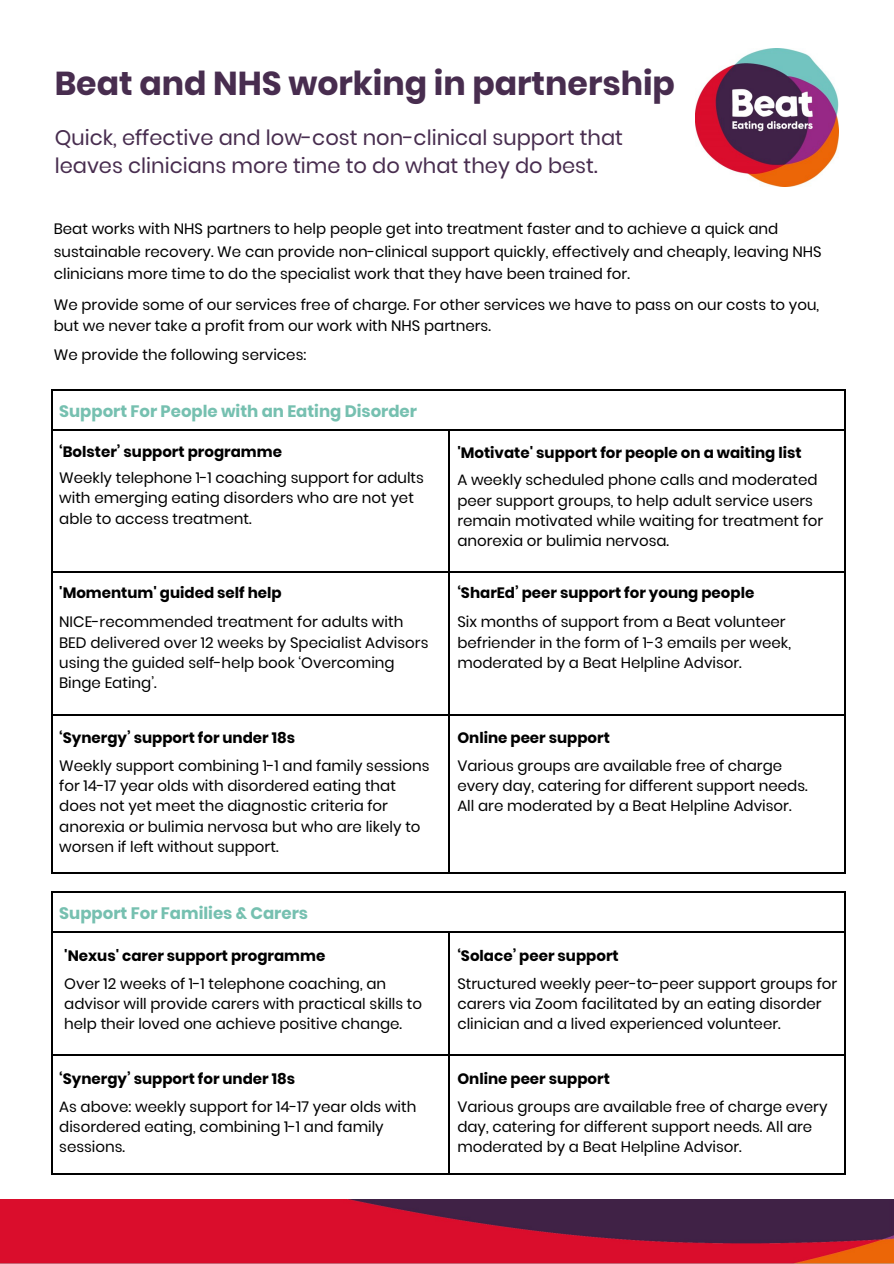
<style>
.page{position:relative;width:894px;height:1264px;background:#fff}
.page>*{position:absolute;margin:0;border:0;box-sizing:border-box;transform-origin:0 0}
.t1{font:700 33px "Poppins";color:#482d4f}
.t2{font:21px/28.2px "Poppins";color:#482d4f}
.t3{font:700 16.5px "Poppins";color:#76c0b0}
.t4{font:15px/20.2px "Poppins";color:#000}
.t5{font:700 15px "Poppins";color:#000}
</style>
<div class="page">
<img style="left:0;top:1199px;width:893px;height:64px">
<img style="left:695px;top:48px;width:143px;height:139px">
<hr style="left:51px;top:389px;width:2px;height:483px;background:#000">
<hr style="left:844px;top:389px;width:1px;height:483px;background:#000">
<hr style="left:447px;top:430px;width:2px;height:284px;background:#000">
<hr style="left:447px;top:715px;width:2px;height:157px;background:#000">
<hr style="left:51px;top:389px;width:794px;height:1px;background:#000">
<hr style="left:53px;top:429px;width:791px;height:1px;background:#000">
<hr style="left:53px;top:571px;width:791px;height:1px;background:#000">
<hr style="left:53px;top:714px;width:791px;height:1px;background:#000">
<hr style="left:51px;top:872px;width:794px;height:2px;background:#000">
<hr style="left:51px;top:891px;width:2px;height:282px;background:#000">
<hr style="left:844px;top:891px;width:1px;height:282px;background:#000">
<hr style="left:447px;top:932px;width:2px;height:122px;background:#000">
<hr style="left:447px;top:1055px;width:2px;height:118px;background:#000">
<hr style="left:51px;top:891px;width:794px;height:2px;background:#000">
<hr style="left:53px;top:931px;width:791px;height:1px;background:#000">
<hr style="left:53px;top:1054px;width:791px;height:1px;background:#000">
<hr style="left:51px;top:1173px;width:794px;height:1px;background:#000">
<p class="t1" style="left:55px;top:60px;width:621px">Beat and NHS working in partnership</p>
<p class="t2" style="left:55px;top:124px;width:569px">Quick, effective and low-cost non-clinical support that leaves clinicians more time to do what they do best.</p>
<p class="t4" style="left:54px;top:218px;width:769px;line-height:22.5px">Beat works with NHS partners to help people get into treatment faster and to achieve a quick and sustainable recovery. We can provide non-clinical support quickly, effectively and cheaply, leaving NHS clinicians more time to do the specialist work that they have been trained for.</p>
<p class="t4" style="left:54px;top:294px;width:766px">We provide some of our services free of charge. For other services we have to pass on our costs to you,</p>
<p class="t4" style="left:54px;top:315px;width:438px">but we never take a profit from our work with NHS partners.</p>
<p class="t4" style="left:54px;top:345px;width:254px">We provide the following services:</p>
<p class="t3" style="left:59px;top:399px;width:359px">Support For People with an Eating Disorder</p>
<p class="t5" style="left:59px;top:441px;width:224px">‘Bolster’ support programme</p>
<p class="t5" style="left:457px;top:442px;width:346px">'Motivate' support for people on a waiting list</p>
<p class="t4" style="left:59px;top:468px;width:366px">Weekly telephone 1-1 coaching support for adults with emerging eating disorders who are not yet able to access treatment.</p>
<p class="t4" style="left:457px;top:470px;width:367px">A weekly scheduled phone calls and moderated peer support groups, to help adult service users remain motivated while waiting for treatment for anorexia or bulimia nervosa.</p>
<p class="t5" style="left:59px;top:582px;width:224px">'Momentum' guided self help</p>
<p class="t5" style="left:457px;top:582px;width:298px">‘SharEd’ peer support for young people</p>
<p class="t4" style="left:59px;top:612px;width:370px">NICE-recommended treatment for adults with BED delivered over 12 weeks by Specialist Advisors using the guided self-help book ‘Overcoming Binge Eating’.</p>
<p class="t4" style="left:457px;top:612px;width:335px">Six months of support from a Beat volunteer befriender in the form of 1-3 emails per week, moderated by a Beat Helpline Advisor.</p>
<p class="t5" style="left:59px;top:727px;width:237px">‘Synergy’ support for under 18s</p>
<p class="t5" style="left:457px;top:727px;width:154px">Online peer support</p>
<p class="t4" style="left:59px;top:755px;width:372px">Weekly support combining 1-1 and family sessions for 14-17 year olds with disordered eating that does not yet meet the diagnostic criteria for anorexia or bulimia nervosa but who are likely to worsen if left without support.</p>
<p class="t4" style="left:457px;top:755px;width:352px">Various groups are available free of charge every day, catering for different support needs.<br>All are moderated by a Beat Helpline Advisor.</p>
<p class="t3" style="left:59px;top:901px;width:250px">Support For Families &amp; Carers</p>
<p class="t5" style="left:64px;top:945px;width:262px">'Nexus' carer support programme</p>
<p class="t5" style="left:457px;top:945px;width:163px">‘Solace’ peer support</p>
<p class="t4" style="left:64px;top:973px;width:359px">Over 12 weeks of 1-1 telephone coaching, an advisor will provide carers with practical skills to help their loved one achieve positive change.</p>
<p class="t4" style="left:457px;top:973px;width:381px">Structured weekly peer-to-peer support groups for carers via Zoom facilitated by an eating disorder clinician and a lived experienced volunteer.</p>
<p class="t5" style="left:59px;top:1068px;width:237px">‘Synergy’ support for under 18s</p>
<p class="t5" style="left:457px;top:1068px;width:154px">Online peer support</p>
<p class="t4" style="left:59px;top:1096px;width:358px">As above: weekly support for 14-17 year olds with disordered eating, combining 1-1 and family sessions.</p>
<p class="t4" style="left:457px;top:1096px;width:371px">Various groups are available free of charge every day, catering for different support needs. All are moderated by a Beat Helpline Advisor.</p>
</div>
